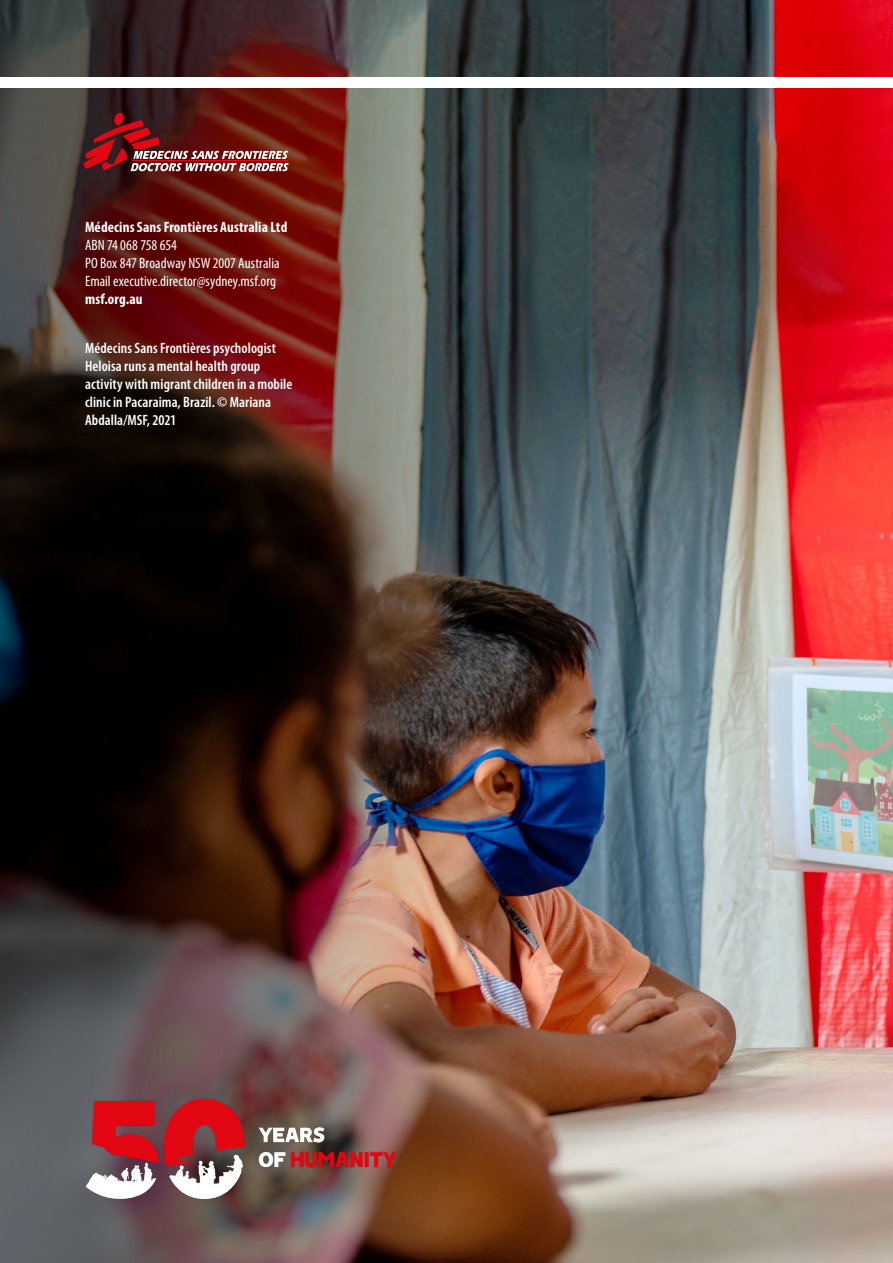
<style>
.page{position:relative;width:893px;height:1263px;background:#fff}
.page>*{position:absolute;margin:0;border:0;box-sizing:border-box;transform-origin:0 0}
.t1{font:600 condensed 15px/18px "Myriad Pro";letter-spacing:.005em;color:#fff}
.t2{font:condensed 15px/18px "Myriad Pro";letter-spacing:.005em;color:#fff}
.t3{font:700 condensed 15px "Myriad Pro";letter-spacing:.005em;color:#fff}
</style>
<div class="page">
<img style="left:704px;top:0;width:189px;height:1263px">
<img style="left:0;top:0;width:704px;height:1263px">
<div style="left:0;top:77px;width:893px;height:11px;background:#fff"></div>
<svg style="left:84px;top:113px;width:204px;height:58px;background:#782e2c"></svg>
<img style="left:61px;top:1074px;width:360px;height:148px">
<p class="t3" style="left:85px;top:218px;width:204px">Médecins Sans Frontières Australia Ltd</p>
<p class="t2" style="left:85px;top:237px;width:196px">ABN 74 068 758 654<br>PO Box 847 Broadway NSW 2007 Australia<br>Email executive.director@sydney.msf.org</p>
<p class="t3" style="left:85px;top:290px;width:59px">msf.org.au</p>
<p class="t1" style="left:85px;top:339px;width:209px">Médecins Sans Frontières psychologist Heloisa runs a mental health group activity with migrant children in a mobile clinic in Pacaraima, Brazil. © Mariana Abdalla/MSF, 2021</p>
</div>
